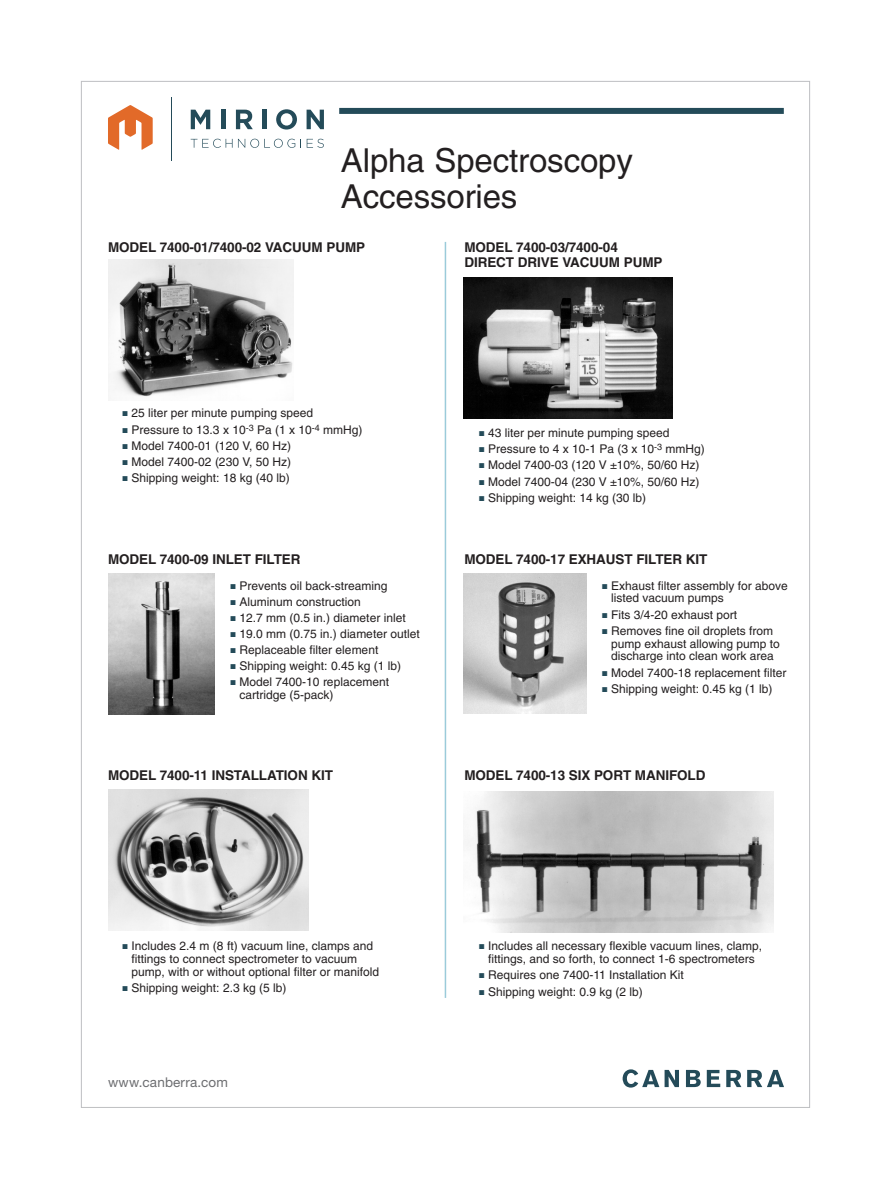
<style>
.page{position:relative;width:891px;height:1188px;background:#fff}
.page>*{position:absolute;margin:0;border:0;box-sizing:border-box;transform-origin:0 0}
.Main_Head{font:33px/35.4px "Helvetica";letter-spacing:-.005em;color:#231f20}
.Body_Text_Subhead{font:700 13.5px "Helvetica";letter-spacing:-.005em;color:#231f20}
.t1{font:13.5px "Helvetica Neue";letter-spacing:.015em;color:#6c6d70}
.Specifications_Body{font:12px/12.9px "Helvetica";color:#231f20}
.s1{color:#244b59}
</style>
<div class="page">
<div style="left:339px;top:108px;width:445px;height:6px;background:#244b59"></div>
<img style="left:108px;top:790px;width:201px;height:141px">
<img style="left:109px;top:574px;width:105px;height:141px">
<img style="left:108px;top:260px;width:186px;height:137px">
<img style="left:465px;top:792px;width:308px;height:140px">
<img style="left:463px;top:573px;width:123px;height:141px">
<img style="left:463px;top:278px;width:210px;height:140px">
<hr style="left:445px;top:242px;width:1px;height:756px;background:#9bcbda">
<hr style="left:171px;top:97px;width:1px;height:63px;background:#244b59">
<svg style="left:191px;top:139px;width:104px;height:9px"></svg>
<svg style="left:306px;top:139px;width:18px;height:9px"></svg>
<svg style="left:191px;top:110px;width:19px;height:19px"></svg>
<hr style="left:221px;top:110px;width:4px;height:19px;background:#244b59">
<svg style="left:236px;top:110px;width:17px;height:19px"></svg>
<hr style="left:262px;top:110px;width:4px;height:19px;background:#244b59">
<svg style="left:276px;top:109px;width:21px;height:21px"></svg>
<svg style="left:307px;top:110px;width:17px;height:19px"></svg>
<svg style="left:108px;top:105px;width:45px;height:45px"></svg>
<svg style="left:623px;top:1069px;width:161px;height:19px"></svg>
<p class="Main_Head" style="left:341px;top:143px;width:294px">Alpha Spectroscopy<br>Accessories</p>
<p class="Body_Text_Subhead" style="left:108px;top:239px;width:259px">MODEL 7400-01/7400-02 VACUUM PUMP</p>
<p class="Body_Text_Subhead" style="left:464px;top:239px;width:155px">MODEL 7400-03/7400-04</p>
<p class="Body_Text_Subhead" style="left:464px;top:254px;width:200px">DIRECT DRIVE VACUUM PUMP</p>
<p class="Specifications_Body" style="left:123px;top:407px;width:192px"><span class="s1">■</span> 25 liter per minute pumping speed</p>
<p class="Specifications_Body" style="left:123px;top:423px;width:241px"><span class="s1">■</span> Pressure to 13.3 x 10<sup>-3</sup> Pa (1 x 10<sup>-4</sup> mmHg)</p>
<p class="Specifications_Body" style="left:123px;top:439px;width:170px"><span class="s1">■</span> Model 7400-01 (120 V, 60 Hz)</p>
<p class="Specifications_Body" style="left:123px;top:455px;width:170px"><span class="s1">■</span> Model 7400-02 (230 V, 50 Hz)</p>
<p class="Specifications_Body" style="left:123px;top:471px;width:169px"><span class="s1">■</span> Shipping weight: 18 kg (40 lb)</p>
<p class="Body_Text_Subhead" style="left:108px;top:551px;width:194px">MODEL 7400-09 INLET FILTER</p>
<p class="Specifications_Body" style="left:231px;top:579px;width:159px"><span class="s1">■</span> Prevents oil back-streaming</p>
<p class="Specifications_Body" style="left:231px;top:595px;width:132px"><span class="s1">■</span> Aluminum construction</p>
<p class="Specifications_Body" style="left:231px;top:611px;width:177px"><span class="s1">■</span> 12.7 mm (0.5 in.) diameter inlet</p>
<p class="Specifications_Body" style="left:231px;top:627px;width:191px"><span class="s1">■</span> 19.0 mm (0.75 in.) diameter outlet</p>
<p class="Specifications_Body" style="left:231px;top:643px;width:149px"><span class="s1">■</span> Replaceable filter element</p>
<p class="Specifications_Body" style="left:231px;top:660px;width:172px"><span class="s1">■</span> Shipping weight: 0.45 kg (1 lb)</p>
<p class="Specifications_Body" style="left:240px;top:676px;width:151px;text-indent:-9px"><span class="s1">■</span> Model 7400-10 replacement cartridge (5-pack)</p>
<p class="Body_Text_Subhead" style="left:108px;top:767px;width:226px">MODEL 7400-11 INSTALLATION KIT</p>
<p class="Specifications_Body" style="left:479px;top:426px;width:192px"><span class="s1">■</span> 43 liter per minute pumping speed</p>
<p class="Specifications_Body" style="left:479px;top:443px;width:227px"><span class="s1">■</span> Pressure to 4 x 10-1 Pa (3 x 10<sup>-3</sup> mmHg)</p>
<p class="Specifications_Body" style="left:479px;top:459px;width:222px"><span class="s1">■</span> Model 7400-03 (120 V ±10%, 50/60 Hz)</p>
<p class="Specifications_Body" style="left:479px;top:475px;width:222px"><span class="s1">■</span> Model 7400-04 (230 V ±10%, 50/60 Hz)</p>
<p class="Specifications_Body" style="left:479px;top:491px;width:169px"><span class="s1">■</span> Shipping weight: 14 kg (30 lb)</p>
<p class="Body_Text_Subhead" style="left:464px;top:551px;width:245px">MODEL 7400-17 EXHAUST FILTER KIT</p>
<p class="Specifications_Body" style="left:611px;top:579px;width:178px;text-indent:-9px"><span class="s1">■</span> Exhaust filter assembly for above listed vacuum pumps</p>
<p class="Specifications_Body" style="left:602px;top:608px;width:137px"><span class="s1">■</span> Fits 3/4-20 exhaust port</p>
<p class="Specifications_Body" style="left:611px;top:624px;width:170px;text-indent:-9px"><span class="s1">■</span> Removes fine oil droplets from pump exhaust allowing pump to discharge into clean work area</p>
<p class="Specifications_Body" style="left:602px;top:666px;width:186px"><span class="s1">■</span> Model 7400-18 replacement filter</p>
<p class="Specifications_Body" style="left:602px;top:682px;width:172px"><span class="s1">■</span> Shipping weight: 0.45 kg (1 lb)</p>
<p class="Body_Text_Subhead" style="left:464px;top:767px;width:243px">MODEL 7400-13 SIX PORT MANIFOLD</p>
<p class="Specifications_Body" style="left:132px;top:940px;width:249px;text-indent:-9px"><span class="s1">■</span> Includes 2.4 m (8 ft) vacuum line, clamps and fittings to connect spectrometer to vacuum pump, with or without optional filter or manifold</p>
<p class="Specifications_Body" style="left:123px;top:982px;width:165px"><span class="s1">■</span> Shipping weight: 2.3 kg (5 lb)</p>
<p class="t1" style="left:108px;top:1074px;width:121px">www.canberra.com</p>
<p class="Specifications_Body" style="left:479px;top:940px;width:285px;text-align:center"><span class="s1">■</span> Includes all necessary flexible vacuum lines, clamp, fittings, and so forth, to connect 1-6 spectrometers</p>
<p class="Specifications_Body" style="left:479px;top:969px;width:206px"><span class="s1">■</span> Requires one 7400-11 Installation Kit</p>
<p class="Specifications_Body" style="left:479px;top:985px;width:165px"><span class="s1">■</span> Shipping weight: 0.9 kg (2 lb)</p>
</div>
